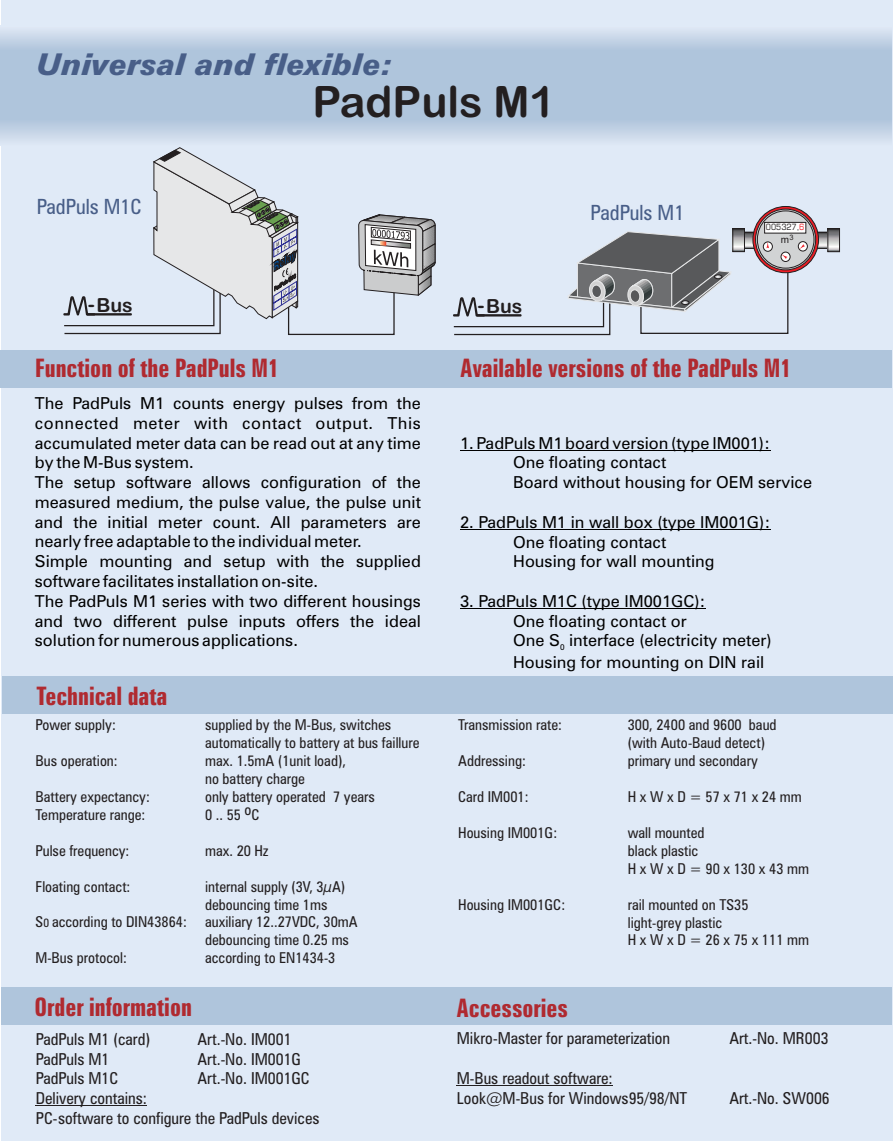
<style>
.page{position:relative;width:893px;height:1141px;background:#fff}
.page>*{position:absolute;margin:0;border:0;box-sizing:border-box;transform-origin:0 0}
.t1{font:700 43.2px "Arial Rounded MT Bold";color:#231f20}
.t2{font:italic 30px "Zurich Blk BT";color:#485e88}
.t3{font:25.5px "Zurich Bd X Cn BT";color:#b02a30}
.t4{font:21px "Zurich Cn BT";color:#485e88}
.t5{font:700 19.5px "Arial Rounded MT Bold";color:#231f20}
.t6{font:16.5px/19.8px "Zurich BT";color:#000}
.t7{font:16.5px "Zurich Cn BT";color:#231f20}
.t8{font:15px/18px "Zurich Cn BT";color:#231f20}
.t9{font:15px "Zurich Cn BT";letter-spacing:.24em;color:#231f20}
.t10{font:12px "Zurich Cn BT";color:#231f20}
.t11{font:9.9px "Arial";color:#231f20}
.t12{font:8.55px "Square 721 BT";color:#231f20;scale:.88 1}
.t13{font:8.25px "Zurich BT";color:#000}
.s1{color:#ed1c24}
</style>
<div class="page">
<div style="left:1px;top:1px;width:892px;height:1139px;background:#e0eaf7"></div>
<svg style="left:0;top:26px;width:892px;height:120px;background:#b9cce1"></svg>
<div style="left:0;top:350px;width:892px;height:37px;background:#afc5dc"></div>
<div style="left:2px;top:675px;width:890px;height:38px;background:#afc5dc"></div>
<div style="left:1px;top:986px;width:891px;height:38px;background:#afc5dc"></div>
<hr style="left:460px;top:450px;width:310px;height:1px;background:#000">
<hr style="left:460px;top:529px;width:310px;height:1px;background:#000">
<hr style="left:460px;top:608px;width:246px;height:1px;background:#000">
<hr style="left:36px;top:1105px;width:111px;height:1px;background:#231f20">
<hr style="left:457px;top:1084px;width:156px;height:1px;background:#231f20">
<svg style="left:63px;top:271px;width:726px;height:65px"></svg>
<svg style="left:153px;top:147px;width:145px;height:172px"></svg>
<svg style="left:358px;top:100px;width:78px;height:288px"></svg>
<svg style="left:567px;top:231px;width:165px;height:81px"></svg>
<div style="left:714px;top:274px;width:8px;height:5px;border:1px solid #231f20;border-radius:50%"></div>
<svg style="left:746px;top:234px;width:80px;height:12px"></svg>
<div style="left:744px;top:232px;width:84px;height:16px;border:1px solid #231f20"></div>
<svg style="left:735px;top:230px;width:8px;height:20px"></svg>
<div style="left:733px;top:228px;width:12px;height:24px;border:1px solid #231f20"></div>
<svg style="left:830px;top:230px;width:8px;height:20px"></svg>
<div style="left:828px;top:228px;width:12px;height:24px;border:1px solid #231f20"></div>
<svg style="left:753px;top:206px;width:65px;height:67px"></svg>
<div style="left:753px;top:206px;width:66px;height:67px;border:1px solid #231f20;border-radius:50%"></div>
<svg style="left:755px;top:209px;width:61px;height:61px;background:#b9b9ba"></svg>
<div style="left:755px;top:209px;width:61px;height:61px;border:1px solid #231f20;border-radius:50%"></div>
<div style="left:757px;top:210px;width:57px;height:58px;border:1px solid #231f20;border-radius:50%"></div>
<div style="left:765px;top:222px;width:41px;height:11px;background:#fff"></div>
<div style="left:764px;top:222px;width:42px;height:11px;border:1px solid #231f20"></div>
<div style="left:763px;top:242px;width:9px;height:9px;background:#fff;border-radius:50%"></div>
<div style="left:763px;top:242px;width:10px;height:9px;border:1px solid #231f20;border-radius:50%"></div>
<div style="left:798px;top:241px;width:9px;height:10px;border:1px solid #231f20;border-radius:50%"></div>
<div style="left:781px;top:252px;width:9px;height:9px;border:1px solid #231f20;border-radius:50%"></div>
<svg style="left:766px;top:242px;width:3px;height:6px"></svg>
<svg style="left:799px;top:244px;width:6px;height:5px"></svg>
<svg style="left:781px;top:254px;width:7px;height:5px"></svg>
<h2 class="t2" style="left:37px;top:47px;width:358px">Universal and flexible:</h2>
<h1 class="t1" style="left:313px;top:85px;width:244px">PadPuls M1</h1>
<p class="t4" style="left:37px;top:198px;width:106px">PadPuls M1C</p>
<p class="t4" style="left:591px;top:204px;width:95px">PadPuls M1</p>
<p class="t5" style="left:88px;top:297px;width:46px">-Bus</p>
<p class="t5" style="left:478px;top:298px;width:46px">-Bus</p>
<p class="t12" style="left:766px;top:224px;width:45px">005327,<span class="s1">6</span></p>
<p class="t11" style="left:781px;top:234px;width:14px">m<sup>3</sup></p>
<h3 class="t3" style="left:35px;top:353px;width:246px">Function of the PadPuls M1</h3>
<p class="t6" style="left:35px;top:394px;width:388px">The PadPuls M1 counts energy pulses from the connected meter with contact output. This accumulated meter data can be read out at any time by the M-Bus system.<br>The setup software allows configuration of the measured medium, the pulse value, the pulse unit and the initial meter count. All parameters are nearly free adaptable to the individual meter.<br>Simple mounting and setup with the supplied software facilitates installation on-site.<br>The PadPuls M1 series with two different housings and two different pulse inputs offers the ideal solution for numerous applications.</p>
<h3 class="t3" style="left:37px;top:681px;width:132px">Technical data</h3>
<p class="t8" style="left:36px;top:716px;width:82px">Power supply:</p>
<p class="t8" style="left:205px;top:716px;width:216px">supplied by the M-Bus, switches automatically to battery at bus faillure</p>
<p class="t8" style="left:36px;top:752px;width:84px">Bus operation:</p>
<p class="t8" style="left:205px;top:752px;width:142px">max. 1.5mA (1unit load), no battery charge</p>
<p class="t8" style="left:36px;top:788px;width:116px">Battery expectancy:</p>
<p class="t8" style="left:205px;top:788px;width:171px">only battery operated 7 years</p>
<p class="t8" style="left:36px;top:806px;width:111px">Temperature range:</p>
<p class="t8" style="left:205px;top:806px;width:56px">0 .. 55oC</p>
<p class="t8" style="left:36px;top:842px;width:95px">Pulse frequency:</p>
<p class="t8" style="left:205px;top:842px;width:65px">max. 20 Hz</p>
<p class="t8" style="left:36px;top:878px;width:96px">Floating contact:</p>
<p class="t8" style="left:205px;top:878px;width:142px">internal supply (3V, 3µA)</p>
<p class="t8" style="left:205px;top:896px;width:124px">debouncing time 1ms</p>
<p class="t8" style="left:36px;top:914px;width:324px">S according to DIN43864: auxiliary 12..27VDC, 30mA</p>
<p class="t8" style="left:205px;top:932px;width:145px">debouncing time 0.25 ms</p>
<p class="t8" style="left:36px;top:950px;width:93px">M-Bus protocol:</p>
<p class="t8" style="left:205px;top:950px;width:132px">according to EN1434-3</p>
<p class="t10" style="left:43px;top:918px;width:7px">0</p>
<h3 class="t3" style="left:461px;top:353px;width:333px">Available versions of the PadPuls M1</h3>
<p class="t6" style="left:460px;top:434px;width:312px">1. PadPuls M1 board version (type IM001):</p>
<p class="t6" style="left:513px;top:454px;width:300px">One floating contact<br>Board without housing for OEM service</p>
<p class="t6" style="left:460px;top:513px;width:312px">2. PadPuls M1 in wall box (type IM001G):</p>
<p class="t6" style="left:513px;top:533px;width:203px">One floating contact<br>Housing for wall mounting</p>
<p class="t6" style="left:460px;top:592px;width:247px">3. PadPuls M1C (type IM001GC):</p>
<p class="t13" style="left:560px;top:643px;width:6px">0</p>
<p class="t6" style="left:513px;top:612px;width:260px;line-height:20.4px">One floating contact or<br>One S interface (electricity meter)<br>Housing for mounting on DIN rail</p>
<p class="t8" style="left:458px;top:716px;width:105px">Transmission rate:</p>
<p class="t8" style="left:628px;top:716px;width:150px">300, 2400 and 9600 baud (with Auto-Baud detect)</p>
<p class="t8" style="left:458px;top:752px;width:69px">Addressing:</p>
<p class="t8" style="left:628px;top:752px;width:132px">primary und secondary</p>
<p class="t8" style="left:458px;top:788px;width:72px">Card IM001:</p>
<p class="t9" style="left:628px;top:790px;width:176px">HxWxD=57x71x24mm</p>
<p class="t8" style="left:458px;top:824px;width:100px">Housing IM001G:</p>
<p class="t8" style="left:628px;top:824px;width:183px">wall mounted<br>black plastic<br>HxWxD=90x130x43mm</p>
<p class="t8" style="left:458px;top:896px;width:109px">Housing IM001GC:</p>
<p class="t8" style="left:628px;top:896px;width:183px">rail mounted on TS35<br>light-grey plastic<br>HxWxD=26x75x111mm</p>
<h3 class="t3" style="left:35px;top:992px;width:159px">Order information</h3>
<h3 class="t3" style="left:457px;top:992px;width:113px">Accessories</h3>
<p class="t7" style="left:36px;top:1032px;width:116px">PadPuls M1 (card)</p>
<p class="t7" style="left:198px;top:1032px;width:95px">Art.-No. IM001</p>
<p class="t7" style="left:36px;top:1052px;width:75px">PadPuls M1</p>
<p class="t7" style="left:198px;top:1052px;width:105px">Art.-No. IM001G</p>
<p class="t7" style="left:36px;top:1071px;width:84px">PadPuls M1C</p>
<p class="t7" style="left:198px;top:1071px;width:114px">Art.-No. IM001GC</p>
<p class="t7" style="left:36px;top:1111px;width:285px">PC-software to configure the PadPuls devices</p>
<p class="t7" style="left:457px;top:1031px;width:215px">Mikro-Master for parameterization</p>
<p class="t7" style="left:729px;top:1031px;width:101px">Art.-No. MR003</p>
<p class="t7" style="left:457px;top:1071px;width:157px">M-Bus readout software:</p>
<p class="t7" style="left:457px;top:1091px;width:232px">Look@M-Bus for Windows95/98/NT</p>
<p class="t7" style="left:729px;top:1091px;width:102px">Art.-No. SW006</p>
<p class="t7" style="left:36px;top:1091px;width:113px">Delivery contains:</p>
</div>
